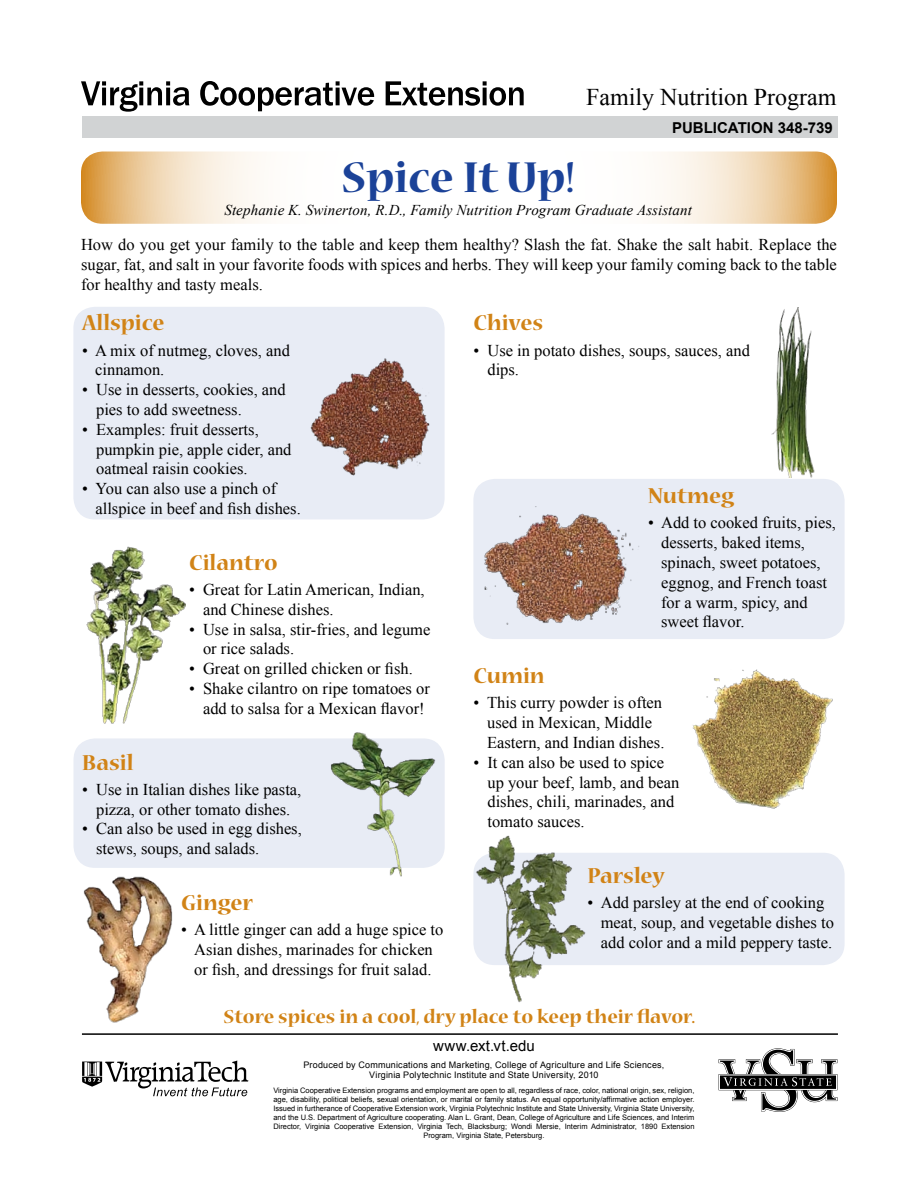
<style>
.page{position:relative;width:918px;height:1188px;background:#fff}
.page>*{position:absolute;margin:0;border:0;box-sizing:border-box;transform-origin:0 0}
.t1{font:700 48px "Nueva Std";color:#1b4298}
.t2{font:700 24px "Nueva Std";color:#d18316}
.t3{font:24px "Times New Roman";color:#000}
.t4{font:700 21px "Nueva Std";color:#d18316}
.t5{font:16.5px/19.8px "Times New Roman";color:#000}
.t6{font:italic 15px "Times New Roman";letter-spacing:.005em;color:#000}
.t7{font:700 15px "Arial";color:#000}
.t8{font:15px "Arial";letter-spacing:.025em;color:#000}
.t9{font:9px/10.8px "Arial";letter-spacing:.02em;color:#000;text-align:center}
.t10{font:7.5px/9px "Arial";color:#000;text-align:center}
</style>
<div class="page">
<div style="left:73px;top:307px;width:372px;height:212px;background:#e8ecf5;border-radius:22px"></div>
<div style="left:473px;top:479px;width:372px;height:160px;background:#e8ecf5;border-radius:22px"></div>
<div style="left:74px;top:738px;width:371px;height:130px;background:#e8ecf5;border-radius:22px"></div>
<div style="left:473px;top:853px;width:372px;height:112px;background:#e8ecf5;border-radius:22px"></div>
<div style="left:82px;top:117px;width:756px;height:21px;background:#d1d3d4"></div>
<svg style="left:81px;top:81px;width:108px;height:31px"></svg>
<svg style="left:200px;top:81px;width:174px;height:30px"></svg>
<svg style="left:386px;top:81px;width:138px;height:25px"></svg>
<svg style="left:81px;top:152px;width:756px;height:72px"></svg>
<img style="left:310px;top:358px;width:120px;height:118px">
<img style="left:86px;top:547px;width:99px;height:177px">
<img style="left:331px;top:732px;width:105px;height:145px">
<img style="left:83px;top:876px;width:90px;height:147px">
<img style="left:771px;top:308px;width:44px;height:169px">
<img style="left:473px;top:488px;width:166px;height:148px">
<img style="left:693px;top:669px;width:140px;height:140px">
<img style="left:473px;top:835px;width:113px;height:168px">
<hr style="left:82px;top:1033px;width:756px;height:2px;background:#000">
<svg style="left:82px;top:1061px;width:166px;height:35px"></svg>
<svg style="left:719px;top:1048px;width:118px;height:64px"></svg>
<h2 class="t3" style="left:586px;top:81px;width:252px">Family Nutrition Program</h2>
<p class="t7" style="left:672px;top:118px;width:162px">PUBLICATION 348-739</p>
<h1 class="t1" style="left:342px;top:155px;width:235px">Spice It Up!</h1>
<p class="t6" style="left:224px;top:200px;width:469px">Stephanie K. Swinerton, R.D., Family Nutrition Program Graduate Assistant</p>
<p class="t5" style="left:81px;top:235px;width:757px;text-align:justify">How do you get your family to the table and keep them healthy? Slash the fat. Shake the salt habit. Replace the sugar, fat, and salt in your favorite foods with spices and herbs. They will keep your family coming back to the table for healthy and tasty meals.</p>
<h2 class="t2" style="left:82px;top:312px;width:84px">Allspice</h2>
<p class="t5" style="left:95px;top:340px;width:196px;text-indent:-13px">• A mix of nutmeg, cloves, and cinnamon.</p>
<p class="t5" style="left:96px;top:380px;width:191px;text-indent:-14px">• Use in desserts, cookies, and pies to add sweetness.</p>
<p class="t5" style="left:96px;top:419px;width:197px;text-indent:-14px">• Examples: fruit desserts, pumpkin pie, apple cider, and oatmeal raisin cookies.</p>
<p class="t5" style="left:95px;top:479px;width:207px;text-indent:-13px">• You can also use a pinch of allspice in beef and fish dishes.</p>
<h2 class="t2" style="left:189px;top:552px;width:90px">Cilantro</h2>
<p class="t5" style="left:203px;top:579px;width:223px;text-indent:-14px">• Great for Latin American, Indian, and Chinese dishes.</p>
<p class="t5" style="left:203px;top:619px;width:229px;text-indent:-14px">• Use in salsa, stir-fries, and legume or rice salads.</p>
<p class="t5" style="left:189px;top:659px;width:225px">• Great on grilled chicken or fish.</p>
<p class="t5" style="left:189px;top:678px;width:242px;text-align:center">• Shake cilantro on ripe tomatoes or add to salsa for a Mexican flavor!</p>
<h2 class="t2" style="left:82px;top:751px;width:53px">Basil</h2>
<p class="t5" style="left:82px;top:779px;width:221px;text-align:center">• Use in Italian dishes like pasta, pizza, or other tomato dishes.</p>
<p class="t5" style="left:96px;top:819px;width:207px;text-indent:-14px">• Can also be used in egg dishes, stews, soups, and salads.</p>
<h2 class="t2" style="left:181px;top:892px;width:74px">Ginger</h2>
<p class="t5" style="left:181px;top:920px;width:264px;text-align:center">• A little ginger can add a huge spice to<br>Asian dishes, marinades for chicken<br>or fish, and dressings for fruit salad.</p>
<h2 class="t2" style="left:473px;top:312px;width:71px">Chives</h2>
<p class="t5" style="left:487px;top:340px;width:264px;text-indent:-14px">• Use in potato dishes, soups, sauces, and dips.</p>
<h2 class="t2" style="left:648px;top:485px;width:88px">Nutmeg</h2>
<p class="t5" style="left:661px;top:513px;width:176px;text-indent:-13px">• Add to cooked fruits, pies, desserts, baked items, spinach, sweet potatoes, eggnog, and French toast for a warm, spicy, and sweet flavor.</p>
<h2 class="t2" style="left:473px;top:665px;width:73px">Cumin</h2>
<p class="t5" style="left:487px;top:693px;width:179px;text-indent:-14px">• This curry powder is often used in Mexican, Middle<br>Eastern, and Indian dishes.</p>
<p class="t5" style="left:487px;top:752px;width:193px;text-indent:-14px">• It can also be used to spice up your beef, lamb, and bean dishes, chili, marinades, and tomato sauces.</p>
<h2 class="t2" style="left:588px;top:865px;width:79px">Parsley</h2>
<p class="t5" style="left:601px;top:893px;width:235px;text-indent:-13px">• Add parsley at the end of cooking meat, soup, and vegetable dishes to add color and a mild peppery taste.</p>
<p class="t4" style="left:223px;top:1007px;width:473px">Store spices in a cool, dry place to keep their flavor.</p>
<p class="t8" style="left:433px;top:1036px;width:103px">www.ext.vt.edu</p>
<p class="t9" style="left:303px;top:1059px;width:362px">Produced by Communications and Marketing, College of Agriculture and Life Sciences,<br>Virginia Polytechnic Institute and State University, 2010</p>
<p class="t10" style="left:273px;top:1086px;width:423px">Virginia Cooperative Extension programs and employment are open to all, regardless of race, color, national origin, sex, religion, age, disability, political beliefs, sexual orientation, or marital or family status. An equal opportunity/affirmative action employer.<br>Issued in furtherance of Cooperative Extension work, Virginia Polytechnic Institute and State University, Virginia State University, and the U.S. Department of Agriculture cooperating. Alan L. Grant, Dean, College of Agriculture and Life Sciences, and Interim Director, Virginia Cooperative Extension, Virginia Tech, Blacksburg; Wondi Mersie, Interim Administrator, 1890 Extension Program, Virginia State, Petersburg.</p>
</div>
